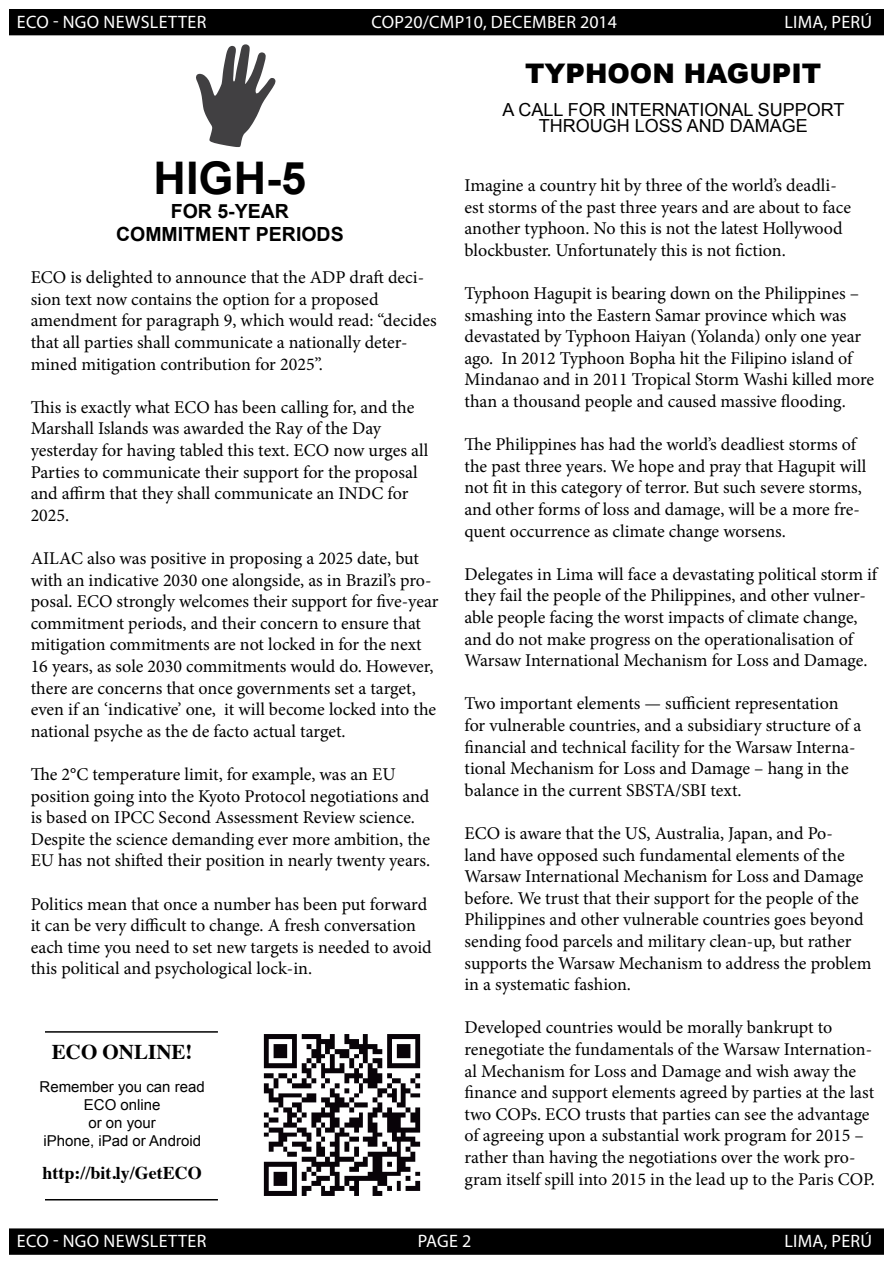
<style>
.page{position:relative;width:893px;height:1263px;background:#fff}
.page>*{position:absolute;margin:0;border:0;box-sizing:border-box;transform-origin:0 0}
.t1{font:700 45px "Arial";color:#000}
.t2{font:900 27px "Arial";color:#000}
.t3{font:700 21px "Times";color:#000}
.t4{font:700 19.5px/23.4px "Arial";color:#000;text-align:center}
.t5{font:18px/21.6px "Minion Pro";letter-spacing:-.005em;color:#000}
.t6{font:18px "Myriad Pro";letter-spacing:.02em;color:#fff}
.t7{font:18px/16.5px "Arial";color:#000;text-align:center}
.t8{font:700 18px "Times";color:#000}
.t9{font:15px/18px "Arial";color:#000;text-align:center}
</style>
<div class="page">
<div style="left:10px;top:1229px;width:873px;height:25px;background:#000"></div>
<div style="left:9px;top:1228px;width:875px;height:27px;border:2px solid #000"></div>
<div style="left:10px;top:10px;width:873px;height:25px;background:#000"></div>
<div style="left:9px;top:9px;width:875px;height:26px;border:2px solid #000"></div>
<img style="left:263px;top:1034px;width:158px;height:162px">
<hr style="left:45px;top:1031px;width:173px;height:2px;background:#000">
<hr style="left:45px;top:1199px;width:173px;height:1px;background:#000">
<svg style="left:196px;top:44px;width:79px;height:103px"></svg>
<p class="t6" style="left:17px;top:11px;width:191px">ECO - NGO NEWSLETTER</p>
<p class="t6" style="left:371px;top:11px;width:247px">COP20/CMP10, DECEMBER 2014</p>
<p class="t6" style="left:784px;top:11px;width:89px">LIMA, PERÚ</p>
<h1 class="t1" style="left:154px;top:149px;width:154px">HIGH-5</h1>
<p class="t4" style="left:116px;top:200px;width:229px">FOR 5-YEAR<br>COMMITMENT PERIODS</p>
<p class="t5" style="left:31px;top:267px;width:407px">ECO is delighted to announce that the ADP draft deci&shy;sion text now contains the option for a proposed amendment for paragraph 9, which would read: “decides that all parties shall communicate a nationally deter&shy;mined mitigation contribution for 2025”.</p>
<p class="t5" style="left:31px;top:396px;width:399px">This is exactly what ECO has been calling for, and the Marshall Islands was awarded the Ray of the Day yesterday for having tabled this text. ECO now urges all Parties to communicate their support for the proposal and affirm that they shall communicate an INDC for 2025.</p>
<p class="t5" style="left:31px;top:547px;width:409px">AILAC also was positive in proposing a 2025 date, but with an indicative 2030 one alongside, as in Brazil’s pro&shy;posal. ECO strongly welcomes their support for five-year commitment periods, and their concern to ensure that mitigation commitments are not locked in for the next 16 years, as sole 2030 commitments would do. However, there are concerns that once governments set a target, even if an ‘indicative’ one, it will become locked into the national psyche as the de facto actual target.</p>
<p class="t5" style="left:31px;top:763px;width:401px">The 2°C temperature limit, for example, was an EU position going into the Kyoto Protocol negotiations and is based on IPCC Second Assessment Review science.<br>Despite the science demanding ever more ambition, the EU has not shifted their position in nearly twenty years.</p>
<p class="t5" style="left:31px;top:893px;width:403px">Politics mean that once a number has been put forward it can be very difficult to change. A fresh conversation each time you need to set new targets is needed to avoid this political and psychological lock-in.</p>
<p class="t3" style="left:52px;top:1032px;width:142px">ECO ONLINE!</p>
<p class="t9" style="left:40px;top:1078px;width:167px">Remember you can read<br>ECO online<br>or on your<br>iPhone, iPad or Android</p>
<p class="t8" style="left:42px;top:1156px;width:161px">http://bit.ly/GetECO</p>
<h2 class="t2" style="left:525px;top:54px;width:298px">TYPHOON HAGUPIT</h2>
<p class="t7" style="left:502px;top:101px;width:344px">A CALL FOR INTERNATIONAL SUPPORT<br>THROUGH LOSS AND DAMAGE</p>
<p class="t5" style="left:464px;top:174px;width:388px">Imagine a country hit by three of the world’s deadli&shy;est storms of the past three years and are about to face another typhoon. No this is not the latest Hollywood blockbuster. Unfortunately this is not fiction.</p>
<p class="t5" style="left:464px;top:282px;width:411px">Typhoon Hagupit is bearing down on the Philippines – smashing into the Eastern Samar province which was devastated by Typhoon Haiyan (Yolanda) only one year ago. In 2012 Typhoon Bopha hit the Filipino island of Mindanao and in 2011 Tropical Storm Washi killed more than a thousand people and caused massive flooding.</p>
<p class="t5" style="left:464px;top:434px;width:403px">The Philippines has had the world’s deadliest storms of the past three years. We hope and pray that Hagupit will not fit in this category of terror. But such severe storms, and other forms of loss and damage, will be a more fre&shy;quent occurrence as climate change worsens.</p>
<p class="t5" style="left:464px;top:563px;width:414px">Delegates in Lima will face a devastating political storm if they fail the people of the Philippines, and other vulner&shy;able people facing the worst impacts of climate change, and do not make progress on the operationalisation of Warsaw International Mechanism for Loss and Damage.</p>
<p class="t5" style="left:464px;top:693px;width:398px">Two important elements — sufficient representation for vulnerable countries, and a subsidiary structure of a financial and technical facility for the Warsaw Interna&shy;tional Mechanism for Loss and Damage – hang in the balance in the current SBSTA/SBI text.</p>
<p class="t5" style="left:464px;top:822px;width:408px">ECO is aware that the US, Australia, Japan, and Po-<br>land have opposed such fundamental elements of the Warsaw International Mechanism for Loss and Damage before. We trust that their support for the people of the Philippines and other vulnerable countries goes beyond sending food parcels and military clean-up, but rather supports the Warsaw Mechanism to address the problem in a systematic fashion.</p>
<p class="t5" style="left:464px;top:1017px;width:412px">Developed countries would be morally bankrupt to renegotiate the fundamentals of the Warsaw Internation&shy;al Mechanism for Loss and Damage and wish away the finance and support elements agreed by parties at the last two COPs. ECO trusts that parties can see the advantage of agreeing upon a substantial work program for 2015 – rather than having the negotiations over the work pro&shy;gram itself spill into 2015 in the lead up to the Paris COP.</p>
<p class="t6" style="left:17px;top:1230px;width:191px">ECO - NGO NEWSLETTER</p>
<p class="t6" style="left:418px;top:1230px;width:55px">PAGE 2</p>
<p class="t6" style="left:784px;top:1230px;width:89px">LIMA, PERÚ</p>
</div>
